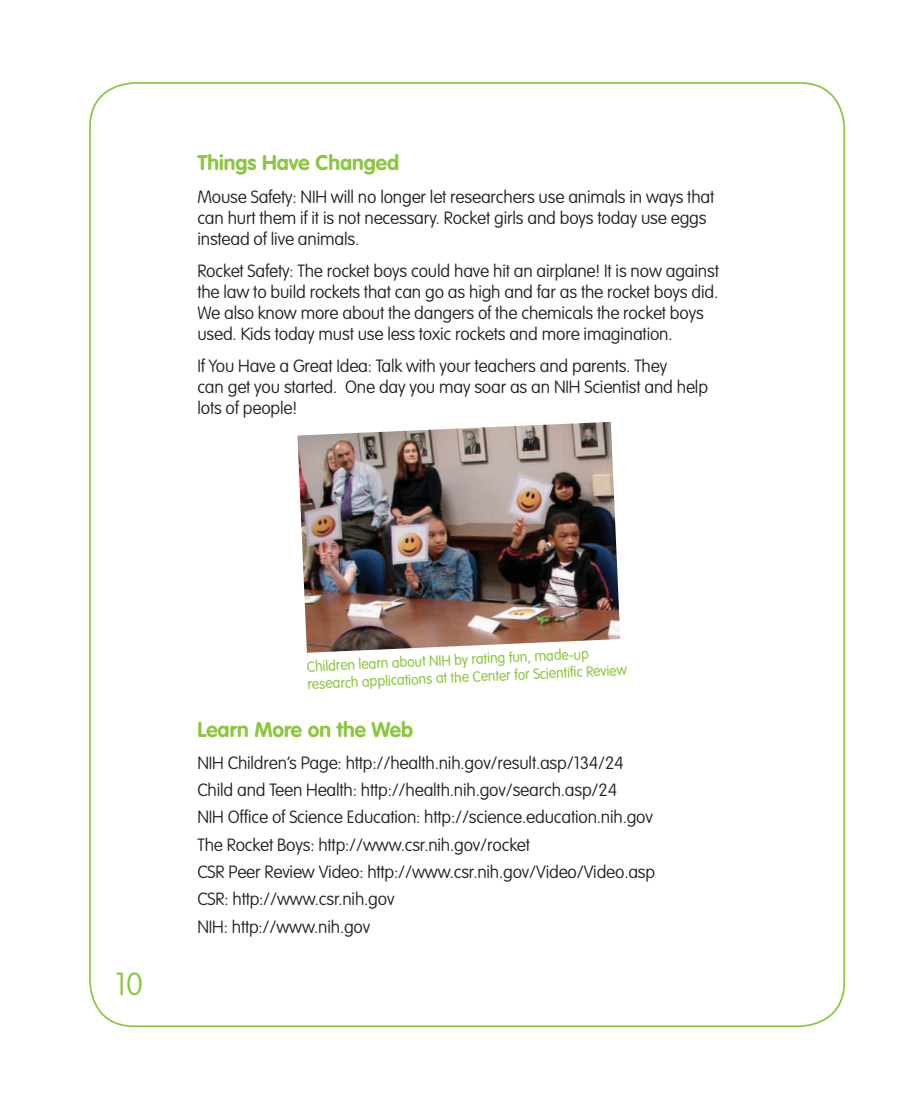
<style>
.page{position:relative;width:924px;height:1113px;background:#fff}
.page>*{position:absolute;margin:0;border:0;box-sizing:border-box;transform-origin:0 0}
.t1{font:100 31.5px "VAG Rounded Std";color:#8bc63e}
.t2{font:700 21px "VAG Rounded Std";color:#8bc63e}
.t3{font:100 17.5px/21px "VAG Rounded Std";letter-spacing:-.01em;color:#231f20}
.t4{font:300 14.7px/17.8px "VAG Rounded Std";color:#8bc63e;scale:.95 1}
</style>
<div class="page">
<img style="left:297px;top:422px;width:323px;height:231px">
<h4 class="t2" style="left:197px;top:150px;width:203px">Things Have Changed</h4>
<p class="t3" style="left:197px;top:186px;width:518px">Mouse Safety: NIH will no longer let researchers use animals in ways that can hurt them if it is not necessary. Rocket girls and boys today use eggs instead of live animals.</p>
<p class="t3" style="left:197px;top:261px;width:523px">Rocket Safety: The rocket boys could have hit an airplane! It is now against the law to build rockets that can go as high and far as the rocket boys did.<br>We also know more about the dangers of the chemicals the rocket boys used. Kids today must use less toxic rockets and more imagination.</p>
<p class="t3" style="left:197px;top:356px;width:512px">If You Have a Great Idea: Talk with your teachers and parents. They<br>can get you started. One day you may soar as an NIH Scientist and help lots of people!</p>
<h1 class="t1" style="left:115px;top:966px;width:29px">10</h1>
<p class="t4" style="left:306px;top:659px;width:338px;rotate:-3deg">Children learn about NIH by rating fun, made-up research applications at the Center for Scientifi c Review</p>
<h4 class="t2" style="left:197px;top:717px;width:217px">Learn More on the Web</h4>
<p class="t3" style="left:197px;top:753px;width:428px">NIH Children’s Page: http://health.nih.gov/result.asp/134/24</p>
<p class="t3" style="left:197px;top:780px;width:421px">Child and Teen Health: http://health.nih.gov/search.asp/24</p>
<p class="t3" style="left:197px;top:807px;width:457px">NIH Office of Science Education: http://science.education.nih.gov</p>
<p class="t3" style="left:197px;top:835px;width:334px">The Rocket Boys: http://www.csr.nih.gov/rocket</p>
<p class="t3" style="left:197px;top:862px;width:459px">CSR Peer Review Video: http://www.csr.nih.gov/Video/Video.asp</p>
<p class="t3" style="left:197px;top:889px;width:199px">CSR: http://www.csr.nih.gov</p>
<p class="t3" style="left:197px;top:917px;width:174px">NIH: http://www.nih.gov</p>
</div>
